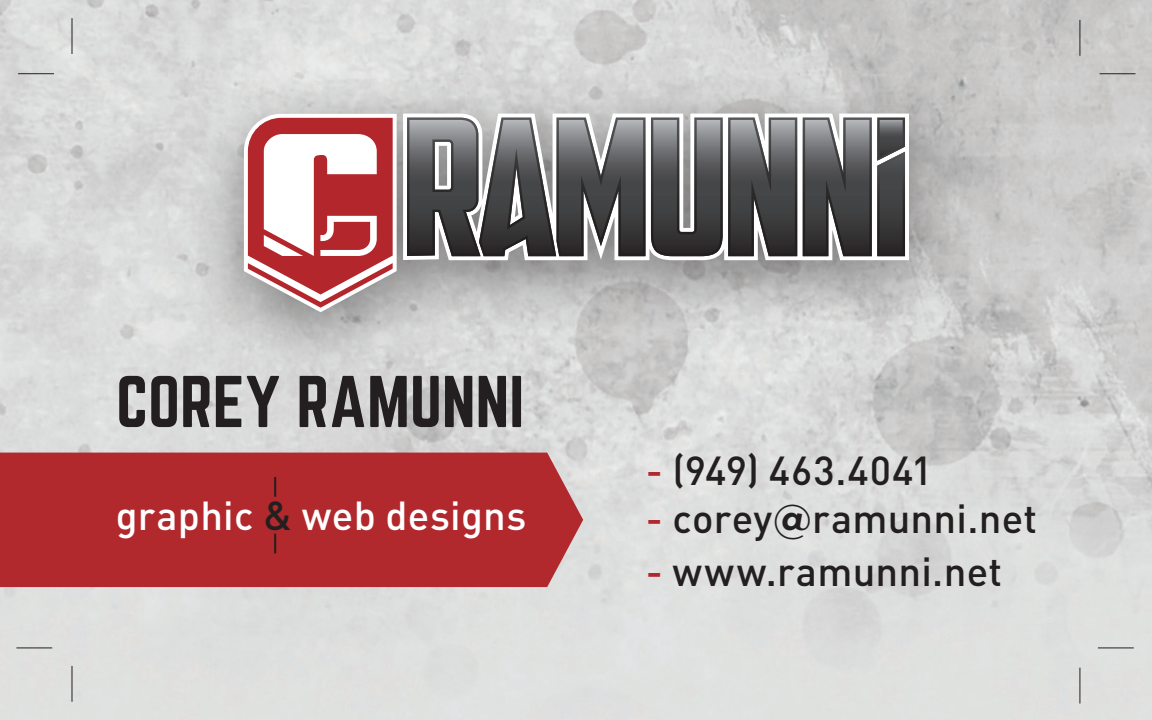
<style>
.page{position:relative;width:1152px;height:720px;background:#fff}
.page>*{position:absolute;margin:0;border:0;box-sizing:border-box;transform-origin:0 0}
.t1{font:64px "Norwester";color:#231f20}
.t2{font:500 40px "DINOT";letter-spacing:.005em;color:#231f20}
.t3{font:500 40px "DINOT";letter-spacing:.005em;color:#fff}
.t4{font:500 40px "DINOT";letter-spacing:.025em;color:#231f20}
.s1{color:#231f20}
.s2{color:#b1282d}
.s3{font-family:"Gotham";font-weight:700}
</style>
<div class="page">
<div style="left:183px;top:79px;width:787px;height:306px;background:#231f20;opacity:.5"></div>
<svg style="left:403px;top:114px;width:506px;height:146px"></svg>
<svg style="left:803px;top:118px;width:102px;height:138px;background:#606061"></svg>
<svg style="left:651px;top:118px;width:146px;height:138px;background:#666667"></svg>
<svg style="left:407px;top:118px;width:238px;height:138px;background:#6d6d6e"></svg>
<svg style="left:244px;top:114px;width:153px;height:198px"></svg>
<div style="left:0;top:453px;width:583px;height:134px;background:#b1282d"></div>
<svg style="left:274px;top:534px;width:2px;height:19px"></svg>
<hr style="left:274px;top:477px;width:2px;height:20px;background:#231f20">
<hr style="left:18px;top:73px;width:36px;height:1px;background:#231f20">
<hr style="left:71px;top:18px;width:2px;height:36px;background:#231f20">
<hr style="left:71px;top:666px;width:2px;height:36px;background:#231f20">
<hr style="left:16px;top:647px;width:36px;height:2px;background:#231f20">
<hr style="left:1098px;top:647px;width:36px;height:2px;background:#231f20">
<hr style="left:1079px;top:668px;width:2px;height:36px;background:#231f20">
<hr style="left:1079px;top:20px;width:2px;height:36px;background:#231f20">
<hr style="left:1100px;top:73px;width:36px;height:1px;background:#231f20">
<h1 class="t1" style="left:116px;top:371px;width:410px">COREY RAMUNNI</h1>
<p class="t3" style="left:116px;top:490px;width:412px">graphic <span class="s1">&amp;</span> web designs</p>
<p class="t4" style="left:646px;top:445px;width:288px"><span class="s2">-</span> (949) 463.4041</p>
<p class="t2" style="left:646px;top:493px;width:393px"><span class="s2">-</span> corey<span class="s3">@</span>ramunni.net</p>
<p class="t2" style="left:646px;top:546px;width:358px"><span class="s2">-</span> www.ramunni.net</p>
</div>
